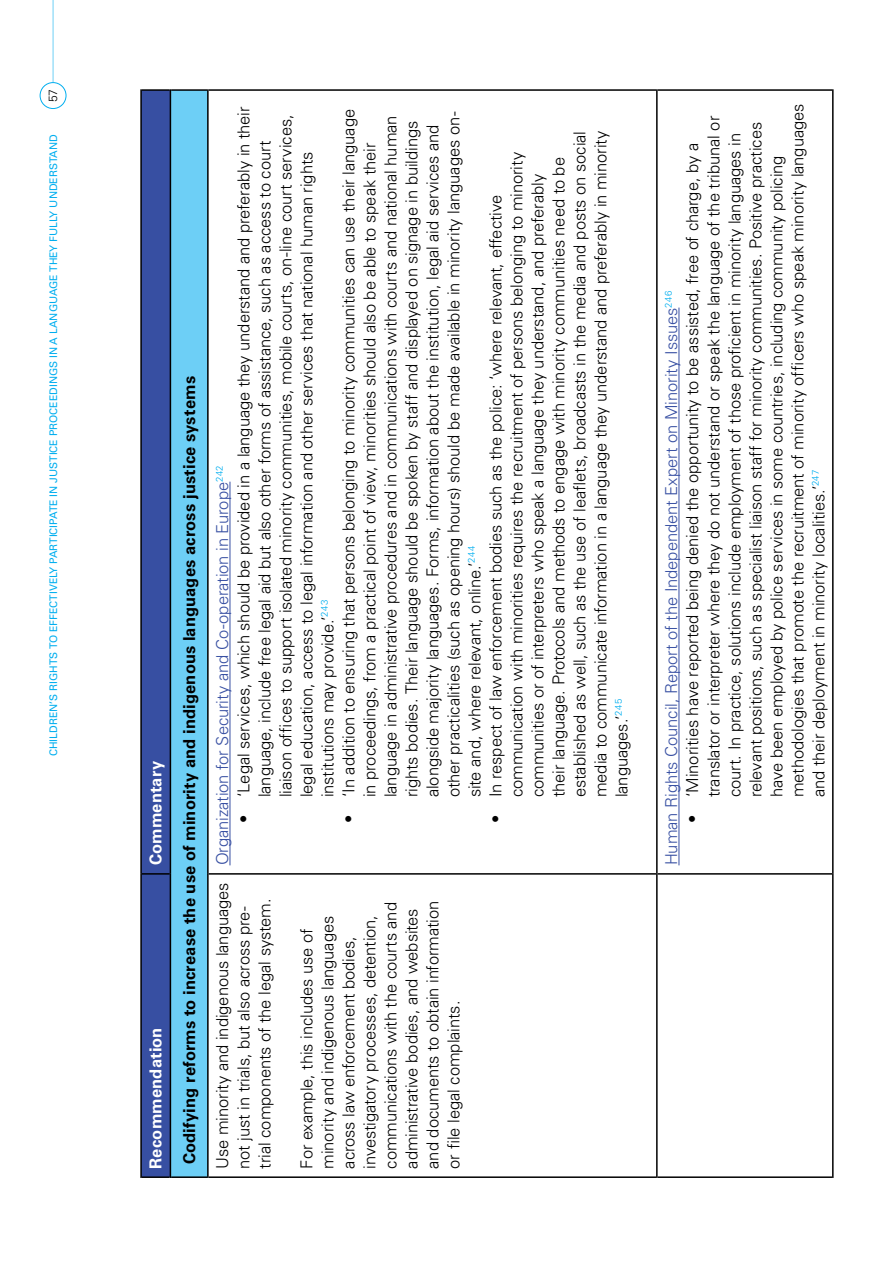
<style>
.page{position:relative;width:893px;height:1263px;background:#fff}
.page>*{position:absolute;margin:0;border:0;box-sizing:border-box;transform-origin:0 0}
.t1{font:300 16.5px/21px "Univers LT Std";letter-spacing:-.005em;color:#000}
.t2{font:300 16.5px "Univers LT Pro 45";letter-spacing:-.005em;color:#374fa2}
.t3{font:700 16.5px "Univers LT Std";letter-spacing:.01em;color:#000}
.t4{font:700 16.5px "Univers LT Std";letter-spacing:.01em;color:#fff}
.t5{font:300 12px "Univers LT Pro 45";color:#000}
.t6{font:10.5px "Univers LT Pro 55 Roman";color:#00aeef}
.s1{font-family:"Univers LT Pro 45"}
</style>
<div class="page">
<div style="left:40px;top:82px;width:26px;height:27px;border:1px solid #00aeef;border-radius:50%"></div>
<hr style="left:53px;top:0;width:1px;height:82px;background:#00aeef">
<div style="left:142px;top:91px;width:28px;height:1085px;background:#374fa2"></div>
<div style="left:170px;top:90px;width:38px;height:1087px;background:linear-gradient(to right,#6dcff6,#6dcff6)"></div>
<hr style="left:140px;top:874px;width:2px;height:304px;background:#000">
<hr style="left:142px;top:1176px;width:28px;height:2px;background:#000">
<hr style="left:140px;top:89px;width:2px;height:785px;background:#000">
<hr style="left:142px;top:873px;width:28px;height:2px;background:#000">
<hr style="left:142px;top:89px;width:28px;height:2px;background:#000">
<hr style="left:170px;top:874px;width:1px;height:304px;background:#000">
<hr style="left:171px;top:1176px;width:36px;height:2px;background:#000">
<hr style="left:170px;top:89px;width:1px;height:785px;background:#000">
<hr style="left:171px;top:89px;width:36px;height:2px;background:#000">
<hr style="left:207px;top:874px;width:2px;height:304px;background:#000">
<hr style="left:209px;top:1176px;width:447px;height:2px;background:#000">
<hr style="left:207px;top:89px;width:2px;height:785px;background:#000">
<hr style="left:209px;top:873px;width:447px;height:2px;background:#000">
<hr style="left:209px;top:89px;width:447px;height:2px;background:#000">
<hr style="left:656px;top:874px;width:2px;height:304px;background:#000">
<hr style="left:658px;top:1176px;width:174px;height:2px;background:#000">
<hr style="left:656px;top:89px;width:2px;height:785px;background:#000">
<hr style="left:658px;top:873px;width:174px;height:2px;background:#000">
<hr style="left:658px;top:89px;width:174px;height:2px;background:#000">
<hr style="left:832px;top:874px;width:2px;height:304px;background:#000">
<hr style="left:832px;top:89px;width:2px;height:785px;background:#000">
<hr style="left:230px;top:482px;width:1px;height:383px;background:#374fa2">
<hr style="left:679px;top:308px;width:1px;height:557px;background:#374fa2">
<p class="t5" style="left:45px;top:102px;width:15px;rotate:-90deg">57</p>
<p class="t6" style="left:46px;top:756px;width:623px;rotate:-90deg">CHILDREN’S RIGHTS TO EFFECTIVELY PARTICIPATE IN JUSTICE PROCEEDINGS IN A LANGUAGE THEY FULLY UNDERSTAND</p>
<p class="t4" style="left:146px;top:865px;width:106px;rotate:-90deg">Commentary</p>
<p class="t4" style="left:146px;top:1169px;width:143px;rotate:-90deg">Recommendation</p>
<p class="t3" style="left:180px;top:1164px;width:790px;rotate:-90deg">Codifying reforms to increase the use of minority and indigenous languages across justice systems</p>
<p class="t1" style="left:233px;top:797px;width:692px;text-indent:-26px;rotate:-90deg"><span class="s1">•</span> ‘Legal services, which should be provided in a language they understand and preferably in their language, include free legal aid but also other forms of assistance, such as access to court liaison offices to support isolated minority communities, mobile courts, on-line court services, legal education, access to legal information and other services that national human rights institutions may provide.’<sup>243</sup></p>
<p class="t1" style="left:338px;top:797px;width:690px;text-indent:-26px;rotate:-90deg"><span class="s1">•</span> ‘In addition to ensuring that persons belonging to minority communities can use their language in proceedings, from a practical point of view, minorities should also be able to speak their language in administrative procedures and in communications with courts and national human rights bodies. Their language should be spoken by staff and displayed on signage in buildings alongside majority languages. Forms, information about the institution, legal aid services and other practicalities (such as opening hours) should be made available in minority languages on&shy;site and, where relevant, online.’<sup>244</sup></p>
<p class="t1" style="left:485px;top:797px;width:668px;text-indent:-26px;rotate:-90deg"><span class="s1">•</span> In respect of law enforcement bodies such as the police: ‘where relevant, effective communication with minorities requires the recruitment of persons belonging to minority communities or of interpreters who speak a language they understand, and preferably<br>their language. Protocols and methods to engage with minority communities need to be established as well, such as the use of leaflets, broadcasts in the media and posts on social media to communicate information in a language they understand and preferably in minority languages.’<sup>245</sup></p>
<p class="t2" style="left:212px;top:865px;width:401px;rotate:-90deg">Organization for Security and Co-operation in Europe<sup>242</sup></p>
<p class="t1" style="left:212px;top:1169px;width:288px;rotate:-90deg">Use minority and indigenous languages not just in trials, but also across pre&shy;trial components of the legal system.</p>
<p class="t1" style="left:296px;top:1169px;width:269px;rotate:-90deg">For example, this includes use of minority and indigenous languages across law enforcement bodies, investigatory processes, detention, communications with the courts and administrative bodies, and websites and documents to obtain information or file legal complaints.</p>
<p class="t1" style="left:682px;top:797px;width:695px;text-indent:-26px;rotate:-90deg"><span class="s1">•</span> ‘Minorities have reported being denied the opportunity to be assisted, free of charge, by a translator or interpreter where they do not understand or speak the language of the tribunal or court. In practice, solutions include employment of those proficient in minority languages in relevant positions, such as specialist liaison staff for minority communities. Positive practices have been employed by police services in some countries, including community policing methodologies that promote the recruitment of minority officers who speak minority languages and their deployment in minority localities.’<sup>247</sup></p>
<p class="t2" style="left:661px;top:865px;width:576px;rotate:-90deg">Human Rights Council, Report of the Independent Expert on Minority Issues<sup>246</sup></p>
</div>
